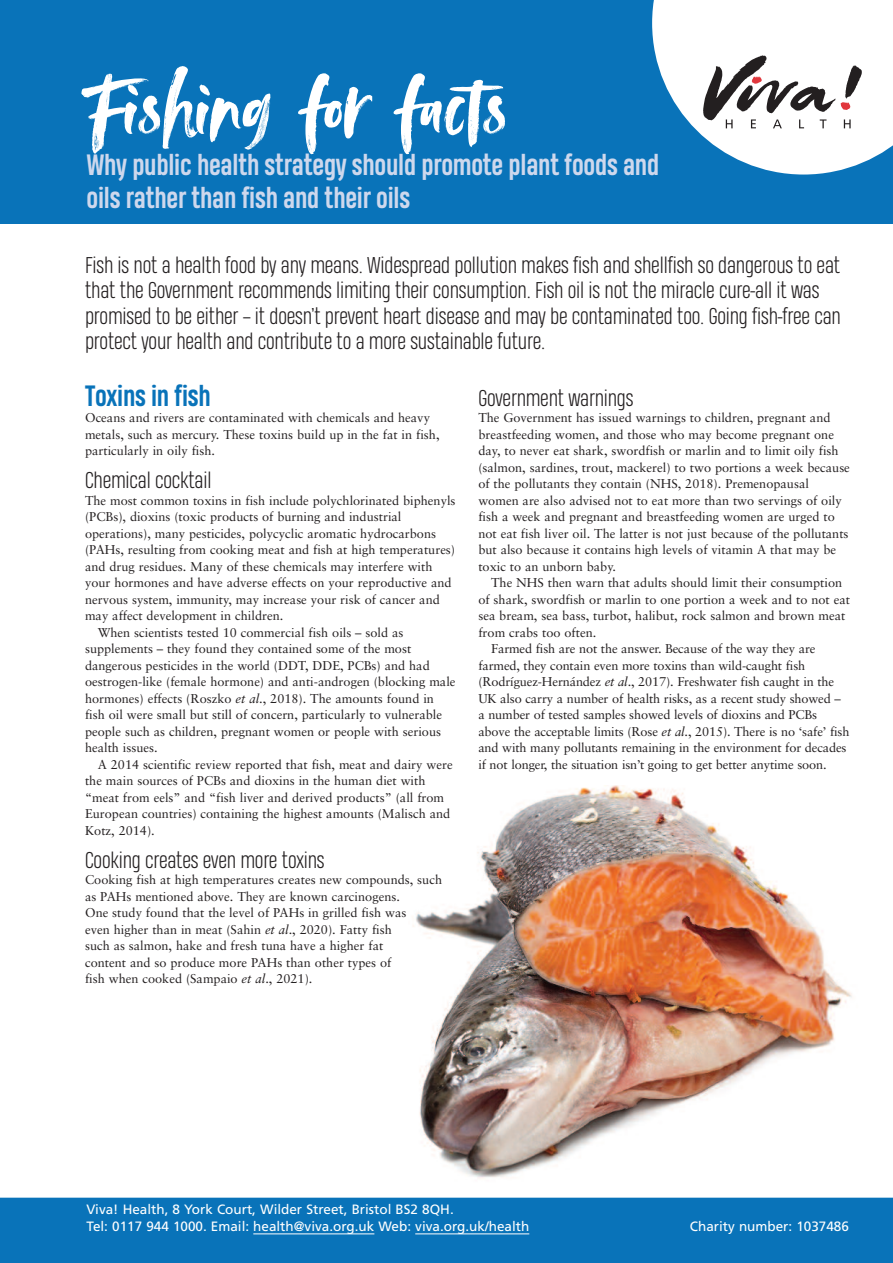
<style>
.page{position:relative;width:893px;height:1263px;background:#fff}
.page>*{position:absolute;margin:0;border:0;box-sizing:border-box;transform-origin:0 0}
.t1{font:90px "Avallon";color:#fff}
.t2{font:700 27px/33px "Heading Pro";letter-spacing:-.01em;color:#ced8ed}
.t3{font:700 27px "Heading Pro";letter-spacing:-.01em;color:#0973b9}
.t4{font:300 21px/25.2px "Heading Pro";letter-spacing:-.01em;color:#231f20}
.t5{font:13.5px/16.5px "Frutiger";color:#fff}
.t6{font:12.75px/16.5px "Sabon";color:#231f20}
.s1{font-style:italic}
</style>
<div class="page">
<hr style="left:0;top:43px;width:1px;height:1220px;background:#e5ebf6">
<img style="left:408px;top:785px;width:459px;height:413px">
<div style="left:1px;top:1198px;width:892px;height:65px;background:#0973b9"></div>
<svg style="left:0;top:1073px;width:1px;height:190px"></svg>
<div style="left:0;top:0;width:893px;height:224px;background:#0973b9"></div>
<hr style="left:253px;top:1233px;width:121px;height:1px;background:#fff">
<hr style="left:415px;top:1233px;width:114px;height:1px;background:#fff">
<svg style="left:652px;top:0;width:241px;height:175px;background:#cbd9e3"></svg>
<h1 class="t1" style="left:87px;top:48px;width:422px">Fishing for facts</h1>
<h2 class="t2" style="left:87px;top:149px;width:574px">Why public health strategy should promote plant foods and oils rather than fish and their oils</h2>
<p class="t4" style="left:85px;top:253px;width:757px">Fish is not a health food by any means. Widespread pollution makes fish and shellfish so dangerous to eat that the Government recommends limiting their consumption. Fish oil is not the miracle cure-all it was promised to be either – it doesn’t prevent heart disease and may be contaminated too. Going fish-free can protect your health and contribute to a more sustainable future.</p>
<h2 class="t3" style="left:85px;top:380px;width:127px">Toxins in fish</h2>
<p class="t6" style="left:85px;top:410px;width:356px">Oceans and rivers are contaminated with chemicals and heavy metals, such as mercury. These toxins build up in the fat in fish, particularly in oily fish.</p>
<h3 class="t4" style="left:85px;top:468px;width:128px">Chemical cocktail</h3>
<p class="t6" style="left:85px;top:493px;width:372px">The most common toxins in fish include polychlorinated biphenyls</p>
<p class="t6" style="left:85px;top:509px;width:318px">(PCBs), dioxins (toxic products of burning and industrial</p>
<p class="t6" style="left:85px;top:526px;width:353px">operations), many pesticides, polycyclic aromatic hydrocarbons</p>
<p class="t6" style="left:85px;top:542px;width:372px">(PAHs, resulting from cooking meat and fish at high temperatures)</p>
<p class="t6" style="left:85px;top:559px;width:349px">and drug residues. Many of these chemicals may interfere with</p>
<p class="t6" style="left:85px;top:575px;width:368px">your hormones and have adverse effects on your reproductive and</p>
<p class="t6" style="left:85px;top:592px;width:356px">nervous system, immunity, may increase your risk of cancer and</p>
<p class="t6" style="left:85px;top:608px;width:200px">may affect development in children.</p>
<p class="t6" style="left:98px;top:625px;width:307px">When scientists tested 10 commercial fish oils – sold as</p>
<p class="t6" style="left:85px;top:641px;width:328px">supplements – they found they contained some of the most</p>
<p class="t6" style="left:85px;top:658px;width:346px">dangerous pesticides in the world (DDT, DDE, PCBs) and had</p>
<p class="t6" style="left:85px;top:674px;width:372px">oestrogen-like (female hormone) and anti-androgen (blocking male</p>
<p class="t6" style="left:85px;top:691px;width:350px">hormones) effects (Roszko <span class="s1">et al</span>., 2018). The amounts found in</p>
<p class="t6" style="left:85px;top:707px;width:359px">fish oil were small but still of concern, particularly to vulnerable</p>
<p class="t6" style="left:85px;top:724px;width:358px">people such as children, pregnant women or people with serious</p>
<p class="t6" style="left:85px;top:740px;width:74px">health issues.</p>
<p class="t6" style="left:98px;top:757px;width:356px">A 2014 scientific review reported that fish, meat and dairy were</p>
<p class="t6" style="left:85px;top:773px;width:342px">the main sources of PCBs and dioxins in the human diet with</p>
<p class="t6" style="left:85px;top:790px;width:361px">“meat from eels” and “fish liver and derived products” (all from</p>
<p class="t6" style="left:85px;top:806px;width:367px">European countries) containing the highest amounts (Malisch and</p>
<p class="t6" style="left:85px;top:823px;width:71px">Kotz, 2014).</p>
<h3 class="t4" style="left:85px;top:848px;width:241px">Cooking creates even more toxins</h3>
<p class="t6" style="left:85px;top:872px;width:359px">Cooking fish at high temperatures creates new compounds, such as PAHs mentioned above. They are known carcinogens.<br>One study found that the level of PAHs in grilled fish was<br>even higher than in meat (Sahin <span class="s1">et al</span>., 2020). Fatty fish<br>such as salmon, hake and fresh tuna have a higher fat<br>content and so produce more PAHs than other types of<br>fish when cooked (Sampaio <span class="s1">et al</span>., 2021).</p>
<h3 class="t4" style="left:478px;top:386px;width:157px">Government warnings</h3>
<p class="t6" style="left:478px;top:410px;width:373px">The Government has issued warnings to children, pregnant and breastfeeding women, and those who may become pregnant one day, to never eat shark, swordfish or marlin and to limit oily fish (salmon, sardines, trout, mackerel) to two portions a week because of the pollutants they contain (NHS, 2018). Premenopausal women are also advised not to eat more than two servings of oily fish a week and pregnant and breastfeeding women are urged to not eat fish liver oil. The latter is not just because of the pollutants but also because it contains high levels of vitamin A that may be toxic to an unborn baby.</p>
<p class="t6" style="left:491px;top:575px;width:353px">The NHS then warn that adults should limit their consumption</p>
<p class="t6" style="left:478px;top:592px;width:373px">of shark, swordfish or marlin to one portion a week and to not eat</p>
<p class="t6" style="left:478px;top:608px;width:368px">sea bream, sea bass, turbot, halibut, rock salmon and brown meat</p>
<p class="t6" style="left:478px;top:625px;width:119px">from crabs too often.</p>
<p class="t6" style="left:491px;top:641px;width:326px">Farmed fish are not the answer. Because of the way they are</p>
<p class="t6" style="left:478px;top:658px;width:328px">farmed, they contain even more toxins than wild-caught fish</p>
<p class="t6" style="left:478px;top:674px;width:357px">(Rodríguez-Hernández <span class="s1">et al</span>., 2017). Freshwater fish caught in the</p>
<p class="t6" style="left:478px;top:691px;width:364px">UK also carry a number of health risks, as a recent study showed –</p>
<p class="t6" style="left:478px;top:707px;width:340px">a number of tested samples showed levels of dioxins and PCBs</p>
<p class="t6" style="left:478px;top:724px;width:373px">above the acceptable limits (Rose <span class="s1">et al</span>., 2015). There is no ‘safe’ fish</p>
<p class="t6" style="left:478px;top:740px;width:370px">and with many pollutants remaining in the environment for decades</p>
<p class="t6" style="left:478px;top:757px;width:350px">if not longer, the situation isn’t going to get better anytime soon.</p>
<p class="t5" style="left:87px;top:1202px;width:444px">Viva! Health, 8 York Court, Wilder Street, Bristol BS2 8QH.<br>Tel: 0117 944 1000. Email: health@viva.org.uk Web: viva.org.uk/health</p>
<p class="t5" style="left:690px;top:1219px;width:161px">Charity number: 1037486</p>
</div>
